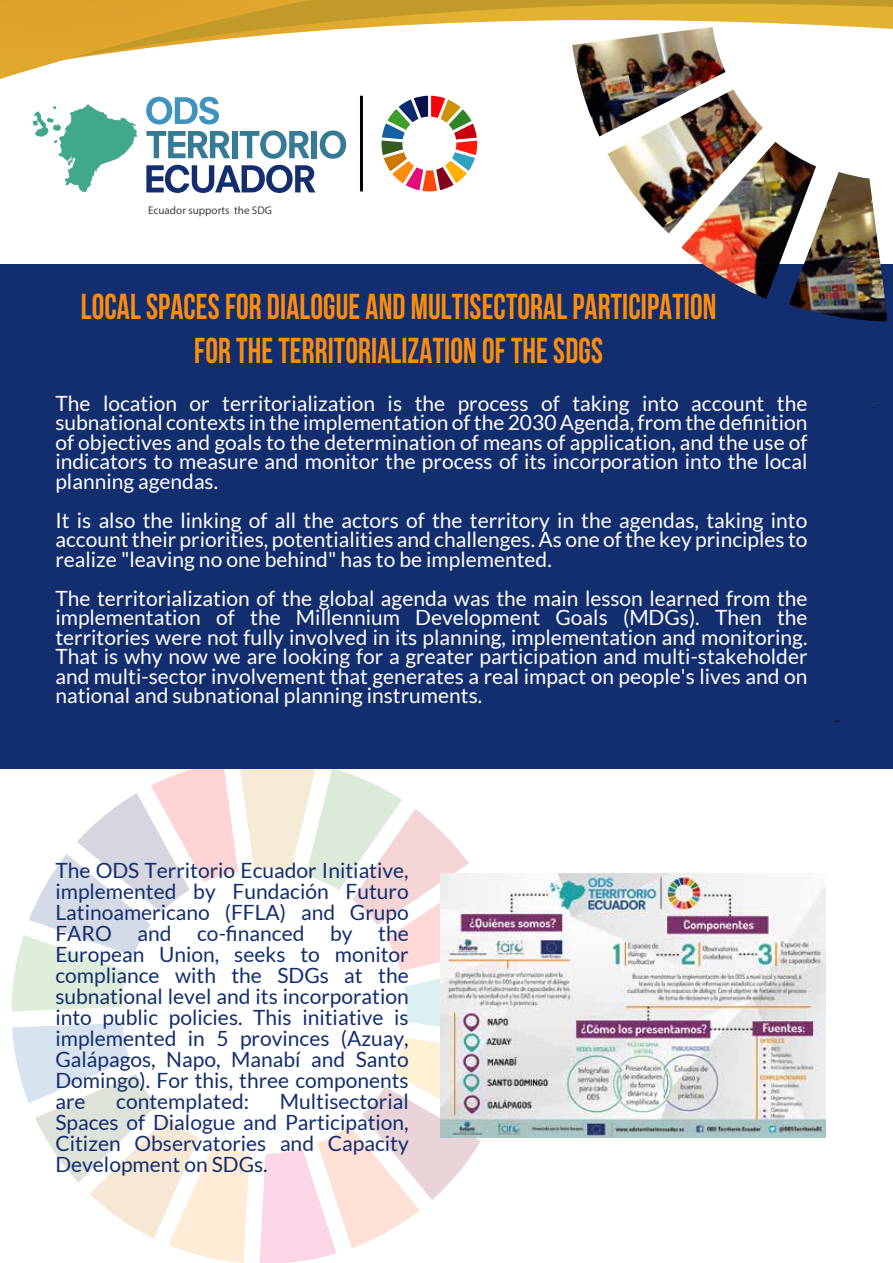
<style>
.page{position:relative;width:893px;height:1263px;background:#fff}
.page>*{position:absolute;margin:0;border:0;box-sizing:border-box;transform-origin:0 0}
.t1{font:36px/43.2px "Bebas Neue";letter-spacing:.005em;color:#ff8d0c;text-align:center;scale:.88 1}
.t2{font:21px/19.5px "Lato";color:#fff;text-align:justify}
.t3{font:21px/21px "Lato";color:#122e6f;text-align:justify}
.t4{font:16.5px "Lato";color:#000}
.t5{font:11.1px "Myriad Pro";color:#444040}
</style>
<div class="page">
<svg style="left:12px;top:769px;width:489px;height:494px"></svg>
<div style="left:0;top:264px;width:893px;height:505px;background:#122e6f"></div>
<svg style="left:381px;top:96px;width:96px;height:95px"></svg>
<hr style="left:360px;top:96px;width:3px;height:95px;background:#000">
<svg style="left:146px;top:97px;width:73px;height:27px"></svg>
<svg style="left:146px;top:131px;width:84px;height:27px"></svg>
<div style="left:232px;top:131px;width:6px;height:27px;background:#367b95"></div>
<svg style="left:240px;top:130px;width:70px;height:29px"></svg>
<div style="left:311px;top:131px;width:6px;height:27px;background:#367b95"></div>
<svg style="left:320px;top:130px;width:26px;height:29px"></svg>
<svg style="left:146px;top:165px;width:169px;height:28px"></svg>
<svg style="left:32px;top:104px;width:105px;height:88px"></svg>
<img style="left:579px;top:82px;width:127px;height:54px">
<img style="left:682px;top:142px;width:134px;height:157px">
<img style="left:789px;top:172px;width:98px;height:149px">
<img style="left:607px;top:89px;width:156px;height:144px">
<img style="left:440px;top:874px;width:385px;height:264px">
<svg style="left:310px;top:0;width:583px;height:82px"></svg>
<svg style="left:0;top:0;width:310px;height:79px"></svg>
<p class="t5" style="left:148px;top:203px;width:126px">Ecuador supports the SDG</p>
<h1 class="t1" style="left:81px;top:285px;width:724px">LOCAL SPACES FOR DIALOGUE AND MULTISECTORAL PARTICIPATION<br>FOR THE TERRITORIALIZATION OF THE SDGS</h1>
<p class="t2" style="left:55px;top:393px;width:754px">The location or territorialization is the process of taking into account the subnational contexts in the implementation of the 2030 Agenda, from the definition of objectives and goals to the determination of means of application, and the use of indicators to measure and monitor the process of its incorporation into the local planning agendas.</p>
<p class="t2" style="left:55px;top:510px;width:754px">It is also the linking of all the actors of the territory in the agendas, taking into account their priorities, potentialities and challenges. As one of the key principles to realize "leaving no one behind" has to be implemented.</p>
<p class="t2" style="left:55px;top:588px;width:754px">The territorialization of the global agenda was the main lesson learned from the implementation of the Millennium Development Goals (MDGs). Then the territories were not fully involved in its planning, implementation and monitoring.<br>That is why now we are looking for a greater participation and multi-stakeholder and multi-sector involvement that generates a real impact on people's lives and on national and subnational planning instruments.</p>
<p class="t4" style="left:834px;top:710px;width:7px">-</p>
<p class="t3" style="left:55px;top:860px;width:355px">The ODS Territorio Ecuador Initiative, implemented by Fundación Futuro Latinoamericano (FFLA) and Grupo FARO and co-financed by the European Union, seeks to monitor compliance with the SDGs at the subnational level and its incorporation into public policies. This initiative is implemented in 5 provinces (Azuay, Galápagos, Napo, Manabí and Santo Domingo). For this, three components are</p>
<p class="t3" style="left:55px;top:1091px;width:355px;text-indent:224px">Multisectorial Spaces of Dialogue and Participation, Citizen Observatories and Capacity Development on SDGs.</p>
<p class="t3" style="left:116px;top:1091px;width:134px">contemplated:</p>
</div>
